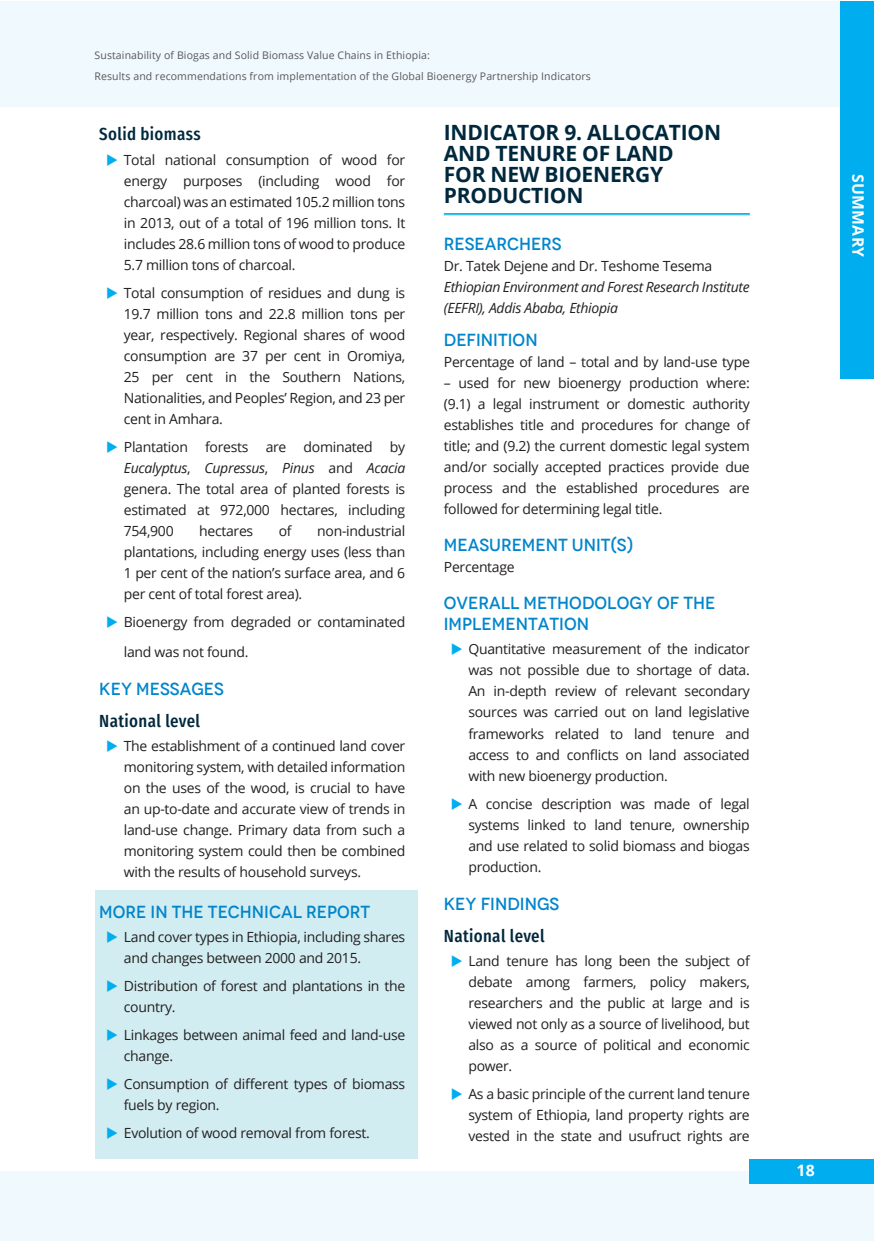
<style>
.page{position:relative;width:874px;height:1241px;background:#fff}
.page>*{position:absolute;margin:0;border:0;box-sizing:border-box;transform-origin:0 0}
.Sub_header{font:700 21px/21px "Open Sans";letter-spacing:-.01em;color:#00283d}
.subheader_2{font:500 17.5px/21px "Novecento";color:#0085cb}
.content_bold_header{font:500 17.5px "Fira Sans Condensed";letter-spacing:.02em;color:#00283d}
.subheader_2__not_num{font:500 17.5px "Novecento";color:#0085cb}
.t1{font:700 15.75px "Open Sans";letter-spacing:.02em;color:#fff}
.content{font:14px/21px "Open Sans";letter-spacing:-.02em;color:#231f20;text-align:justify}
.content_Italics{font:italic 14px/21px "Open Sans";letter-spacing:-.02em;color:#231f20}
.t2{font:10.5px/21px "Open Sans";letter-spacing:.01em;color:#57585a}
.s1{font-style:italic}
</style>
<div class="page">
<div style="left:0;top:1px;width:873px;height:106px;background:#f0f9fd"></div>
<div style="left:0;top:1170px;width:873px;height:70px;background:#f0f9fd"></div>
<div style="left:839px;top:1px;width:34px;height:377px;background:#00aeef"></div>
<div style="left:749px;top:1158px;width:124px;height:25px;background:#00aeef"></div>
<div style="left:95px;top:889px;width:323px;height:269px;background:#d2edf1"></div>
<hr style="left:443px;top:213px;width:306px;height:1px;background:#00aeef">
<hr style="left:443px;top:214px;width:306px;height:1px;background:#00aeef">
<p class="t2" style="left:94px;top:45px;width:497px">Sustainability of Biogas and Solid Biomass Value Chains in Ethiopia:<br>Results and recommendations from implementation of the Global Bioenergy Partnership Indicators</p>
<p class="content_bold_header" style="left:99px;top:118px;width:103px">Solid biomass</p>
<p class="content" style="left:124px;top:149px;width:283px">Total national consumption of wood for energy purposes (including wood for charcoal) was an estimated 105.2 million tons in 2013, out of a total of 196 million tons. It includes 28.6 million tons of wood to produce 5.7 million tons of charcoal.</p>
<p class="content" style="left:124px;top:282px;width:283px">Total consumption of residues and dung is 19.7 million tons and 22.8 million tons per year, respectively. Regional shares of wood consumption are 37 per cent in Oromiya, 25 per cent in the Southern Nations, Nationalities, and Peoples’ Region, and 23 per cent in Amhara.</p>
<p class="content" style="left:124px;top:436px;width:283px">Plantation forests are dominated by <span class="s1">Eucalyptus</span>, <span class="s1">Cupressus</span>, <span class="s1">Pinus</span> and <span class="s1">Acacia </span>genera. The total area of planted forests is estimated at 972,000 hectares, including 754,900</p>
<p class="content" style="left:199px;top:520px;width:56px">hectares</p>
<p class="content" style="left:279px;top:520px;width:14px">of</p>
<p class="content" style="left:124px;top:520px;width:283px;text-indent:193px">non-industrial plantations, including energy uses (less than 1 per cent of the nation’s surface area, and 6 per cent of total forest area).</p>
<p class="content" style="left:124px;top:607px;width:283px;line-height:29.4px">Bioenergy from degraded or contaminated land was not found.</p>
<p class="subheader_2" style="left:99px;top:678px;width:126px">KEY MESSAGES</p>
<p class="content_bold_header" style="left:99px;top:704px;width:102px">National level</p>
<p class="content" style="left:124px;top:735px;width:283px">The establishment of a continued land cover monitoring system, with detailed information on the uses of the wood, is crucial to have an up-to-date and accurate view of trends in land-use change. Primary data from such a monitoring system could then be combined with the results of household surveys.</p>
<p class="subheader_2__not_num" style="left:99px;top:900px;width:272px">MORE IN THE TECHNICAL REPORT</p>
<p class="content" style="left:124px;top:926px;width:283px">Land cover types in Ethiopia, including shares and changes between 2000 and 2015.</p>
<p class="content" style="left:124px;top:975px;width:283px">Distribution of forest and plantations in the country.</p>
<p class="content" style="left:124px;top:1024px;width:283px">Linkages between animal feed and land-use change.</p>
<p class="content" style="left:124px;top:1073px;width:283px">Consumption of different types of biomass fuels by region.</p>
<p class="content" style="left:124px;top:1122px;width:247px">Evolution of wood removal from forest.</p>
<p class="Sub_header" style="left:443px;top:121px;width:279px">INDICATOR 9. ALLOCATION<br>AND TENURE OF LAND<br>FOR NEW BIOENERGY<br>PRODUCTION</p>
<p class="subheader_2__not_num" style="left:443px;top:233px;width:119px">RESEARCHERS</p>
<p class="content" style="left:443px;top:255px;width:270px">Dr. Tatek Dejene and Dr. Teshome Tesema</p>
<p class="content_Italics" style="left:443px;top:276px;width:307px">Ethiopian Environment and Forest Research Institute (EEFRI), Addis Ababa, Ethiopia</p>
<p class="subheader_2" style="left:443px;top:330px;width:95px">DEFINITION</p>
<p class="content" style="left:443px;top:351px;width:307px">Percentage of land – total and by land-use type</p>
<p class="content" style="left:443px;top:372px;width:307px">– used for new bioenergy production where: (9.1) a legal instrument or domestic authority establishes title and procedures for change of title; and (9.2) the current domestic legal system and/or socially accepted practices provide due process and the established procedures are followed for determining legal title.</p>
<p class="subheader_2" style="left:443px;top:534px;width:191px">MEASUREMENT UNIT(S)</p>
<p class="content" style="left:443px;top:556px;width:72px">Percentage</p>
<p class="subheader_2" style="left:443px;top:592px;width:273px">OVERALL METHODOLOGY OF THE<br>IMPLEMENTATION</p>
<p class="content" style="left:468px;top:638px;width:283px">Quantitative measurement of the indicator was not possible due to shortage of data.<br>An in-depth review of relevant secondary sources was carried out on land legislative frameworks related to land tenure and access to and conflicts on land associated with new bioenergy production.</p>
<p class="content" style="left:468px;top:792px;width:283px">A concise description was made of legal systems linked to land tenure, ownership and use related to solid biomass and biogas production.</p>
<p class="subheader_2" style="left:443px;top:893px;width:117px">KEY FINDINGS</p>
<p class="content_bold_header" style="left:443px;top:919px;width:102px">National level</p>
<p class="content" style="left:468px;top:950px;width:283px">Land tenure has long been the subject of debate among farmers, policy makers, researchers and the public at large and is viewed not only as a source of livelihood, but also as a source of political and economic power.</p>
<p class="content" style="left:468px;top:1083px;width:283px">As a basic principle of the current land tenure system of Ethiopia, land property rights are vested in the state and usufruct rights are</p>
<p class="t1" style="left:868px;top:174px;width:85px;rotate:90deg">SUMMARY</p>
<p class="t1" style="left:796px;top:1159px;width:20px">18</p>
</div>
